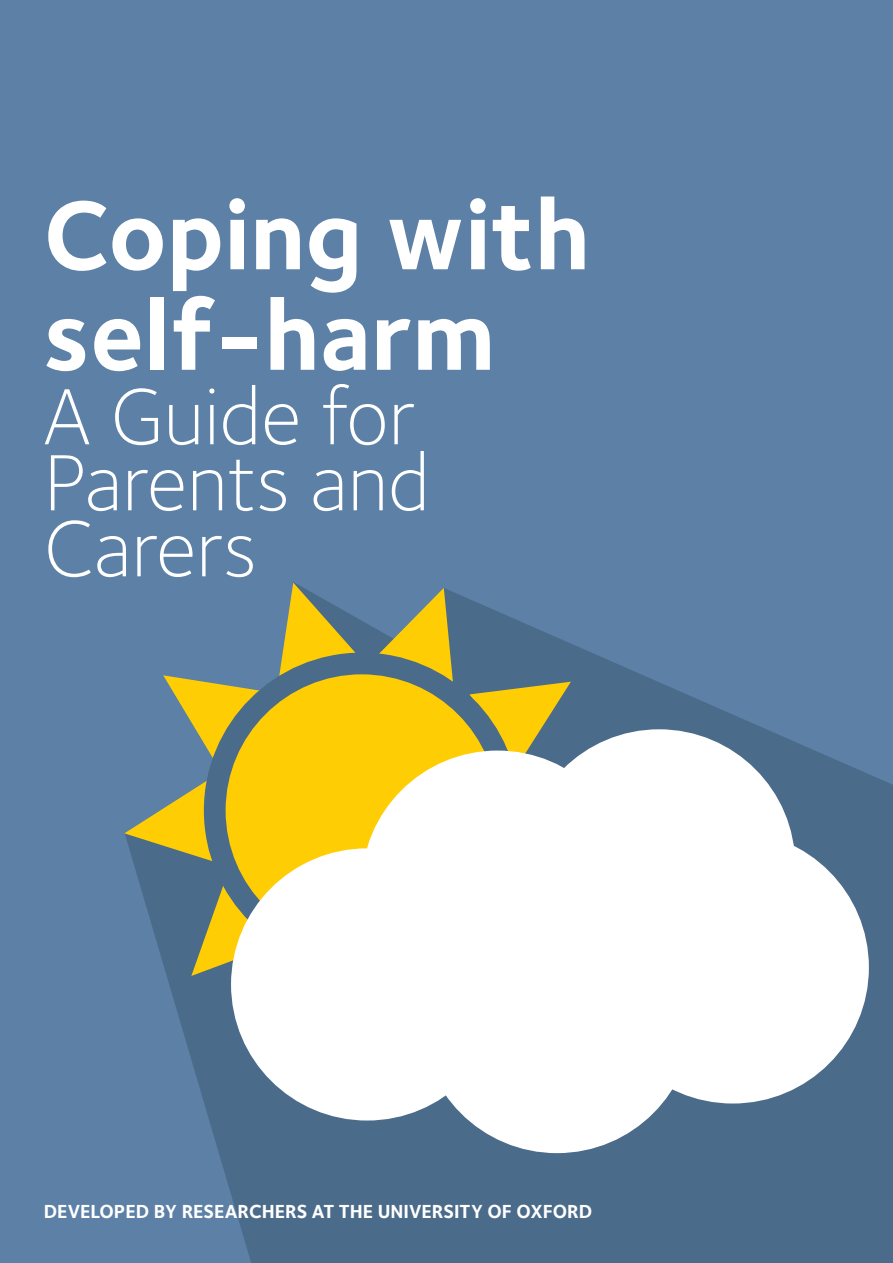
<style>
.page{position:relative;width:893px;height:1263px;background:#5c80a6}
.page>*{position:absolute;margin:0;border:0;box-sizing:border-box;transform-origin:0 0}
.t1{font:700 100.5px/100.5px "Foundry Sterling";color:#fff}
.t2{font:300 82.5px/66px "Foundry Sterling";color:#fff}
.t3{font:700 19.5px "Foundry Sterling";color:#fff}
</style>
<div class="page">
<svg style="left:133px;top:610px;width:760px;height:653px;fill:#4b6b8a"></svg>
<svg style="left:293px;top:582px;width:202px;height:120px;fill:#4b6b8a"></svg>
<svg style="left:279px;top:583px;width:80px;height:98px"></svg>
<svg style="left:374px;top:588px;width:79px;height:99px"></svg>
<svg style="left:163px;top:675px;width:98px;height:85px"></svg>
<svg style="left:124px;top:780px;width:95px;height:83px"></svg>
<svg style="left:191px;top:882px;width:60px;height:94px;background:#a79d44"></svg>
<svg style="left:469px;top:682px;width:102px;height:83px;background:#afa13e"></svg>
<div style="left:210px;top:658px;width:304px;height:304px;background:#4b6b8a;border-radius:50%"></div>
<div style="left:204px;top:653px;width:315px;height:315px;border:12px solid #4b6b8a;border-radius:50%"></div>
<div style="left:226px;top:674px;width:272px;height:272px;background:#ffcd03;border-radius:50%"></div>
<div style="left:421px;top:881px;width:272px;height:272px;background:#fff;border-radius:50%"></div>
<div style="left:523px;top:729px;width:272px;height:272px;background:#fff;border-radius:50%"></div>
<div style="left:597px;top:831px;width:272px;height:272px;background:#fff;border-radius:50%"></div>
<div style="left:231px;top:848px;width:272px;height:272px;background:#fff;border-radius:50%"></div>
<div style="left:361px;top:750px;width:273px;height:273px;background:#fff;border-radius:50%"></div>
<h1 class="t1" style="left:44px;top:184px;width:548px">Coping with self-harm</h1>
<h2 class="t2" style="left:44px;top:383px;width:388px">A Guide for<br>Parents and<br>Carers</h2>
<p class="t3" style="left:44px;top:1199px;width:550px">DEVELOPED BY RESEARCHERS AT THE UNIVERSITY OF OXFORD</p>
</div>
